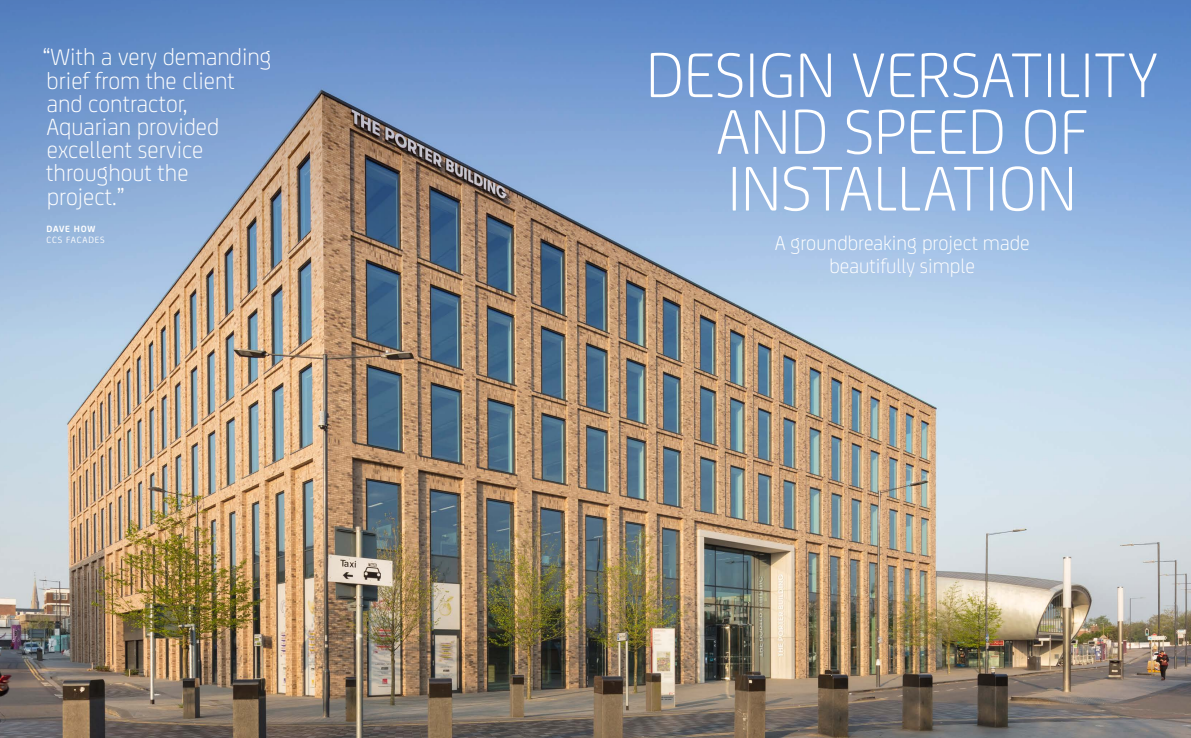
<style>
.page{position:relative;width:1191px;height:738px;background:#fff}
.page>*{position:absolute;margin:0;border:0;box-sizing:border-box;transform-origin:0 0}
.t1{font:300 67.3px/56.6px "FS Joey";color:#fff;text-align:center}
.t2{font:300 25px/23.2px "FS Joey";color:#fff}
.t3{font:300 21.4px/23.4px "FS Joey";color:#fff;text-align:center}
.t4{font:9.7px "FS Joey";letter-spacing:.08em;color:#fff}
.t5{font:700 9.7px "FS Joey";letter-spacing:.08em;color:#fff}
</style>
<div class="page">
<img style="left:0;top:0;width:1191px;height:737px">
<p class="t2" style="left:42px;top:44px;width:231px">“With a very demanding brief from the client and contractor,<br>Aquarian provided excellent service throughout the<br>project.”</p>
<p class="t5" style="left:47px;top:221px;width:50px">DAVE HOW</p>
<p class="t4" style="left:47px;top:233px;width:60px">CCS FACADES</p>
<h1 class="t1" style="left:646px;top:42px;width:514px">DESIGN VERSATILITY<br>AND SPEED OF<br>INSTALLATION</h1>
<p class="t3" style="left:774px;top:229px;width:256px">A groundbreaking project made beautifully simple</p>
</div>
